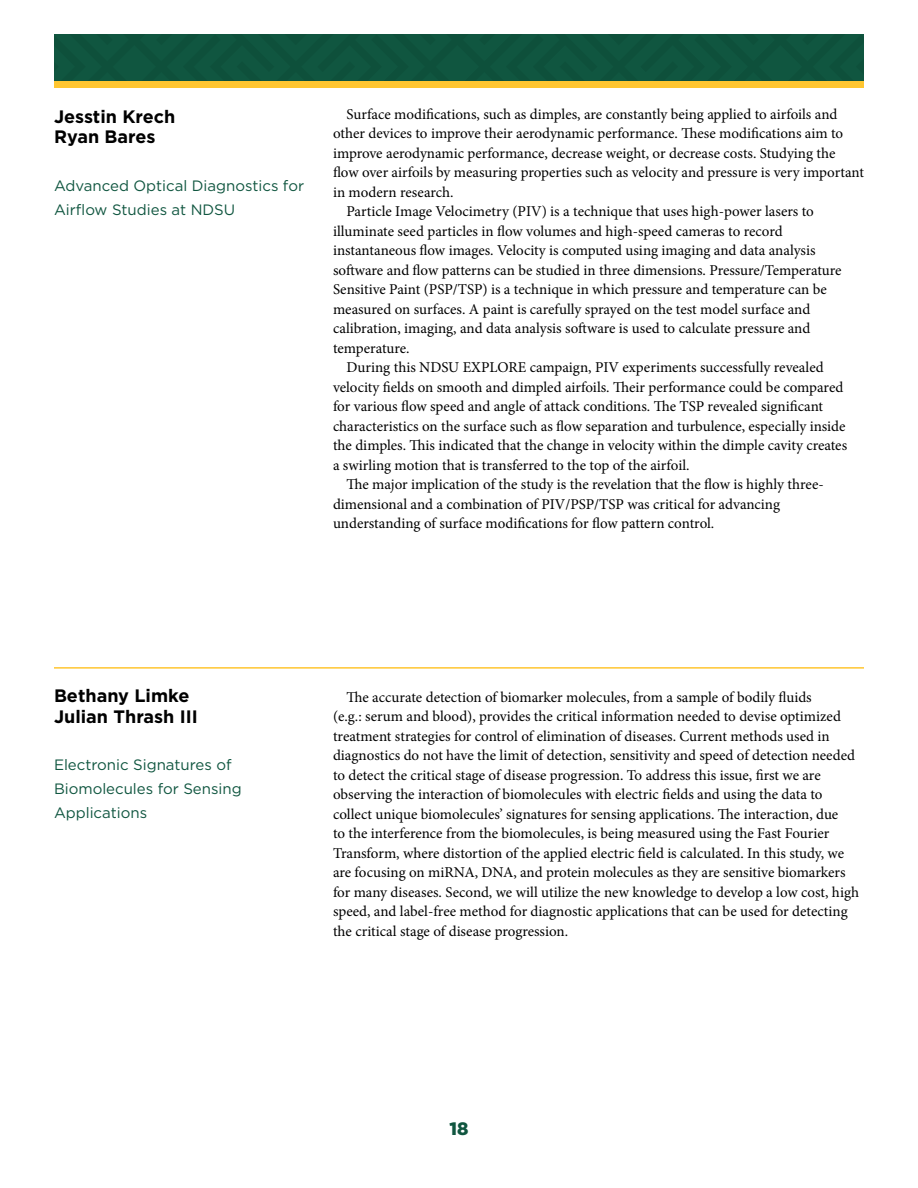
<style>
.page{position:relative;width:918px;height:1188px;background:#fff}
.page>*{position:absolute;margin:0;border:0;box-sizing:border-box;transform-origin:0 0}
.t1{font:700 18px/20.2px "Gotham";color:#000}
.t2{font:900 18px "Gotham";color:#105640}
.t3{font:15px/19.5px "Minion Pro";color:#000}
.t4{font:15px/24px "Gotham";color:#105640}
</style>
<div class="page">
<div style="left:54px;top:35px;width:810px;height:46px;background:#105640"></div>
<div style="left:54px;top:81px;width:810px;height:7px;background:#ffc631"></div>
<hr style="left:54px;top:667px;width:810px;height:2px;background:#ffc631">
<p class="t1" style="left:54px;top:106px;width:123px">Jesstin Krech<br>Ryan Bares</p>
<p class="t4" style="left:54px;top:173px;width:252px">Advanced Optical Diagnostics for<br>Airflow Studies at NDSU</p>
<p class="t3" style="left:346px;top:104px;width:492px">Surface modifications, such as dimples, are constantly being applied to airfoils and</p>
<p class="t3" style="left:333px;top:124px;width:512px">other devices to improve their aerodynamic performance. These modifications aim to</p>
<p class="t3" style="left:333px;top:143px;width:504px">improve aerodynamic performance, decrease weight, or decrease costs. Studying the</p>
<p class="t3" style="left:333px;top:163px;width:533px">flow over airfoils by measuring properties such as velocity and pressure is very important</p>
<p class="t3" style="left:333px;top:182px;width:122px">in modern research.</p>
<p class="t3" style="left:346px;top:202px;width:469px">Particle Image Velocimetry (PIV) is a technique that uses high-power lasers to</p>
<p class="t3" style="left:333px;top:221px;width:451px">illuminate seed particles in flow volumes and high-speed cameras to record</p>
<p class="t3" style="left:333px;top:241px;width:484px">instantaneous flow images. Velocity is computed using imaging and data analysis</p>
<p class="t3" style="left:333px;top:260px;width:510px">software and flow patterns can be studied in three dimensions. Pressure/Temperature</p>
<p class="t3" style="left:333px;top:280px;width:495px">Sensitive Paint (PSP/TSP) is a technique in which pressure and temperature can be</p>
<p class="t3" style="left:333px;top:299px;width:479px">measured on surfaces. A paint is carefully sprayed on the test model surface and</p>
<p class="t3" style="left:333px;top:319px;width:479px">calibration, imaging, and data analysis software is used to calculate pressure and</p>
<p class="t3" style="left:333px;top:338px;width:78px">temperature.</p>
<p class="t3" style="left:346px;top:358px;width:479px">During this NDSU EXPLORE campaign, PIV experiments successfully revealed</p>
<p class="t3" style="left:333px;top:377px;width:512px">velocity fields on smooth and dimpled airfoils. Their performance could be compared</p>
<p class="t3" style="left:333px;top:397px;width:492px">for various flow speed and angle of attack conditions. The TSP revealed significant</p>
<p class="t3" style="left:333px;top:416px;width:514px">characteristics on the surface such as flow separation and turbulence, especially inside</p>
<p class="t3" style="left:333px;top:436px;width:516px">the dimples. This indicated that the change in velocity within the dimple cavity creates</p>
<p class="t3" style="left:333px;top:455px;width:358px">a swirling motion that is transferred to the top of the airfoil.</p>
<p class="t3" style="left:346px;top:475px;width:479px">The major implication of the study is the revelation that the flow is highly three-</p>
<p class="t3" style="left:333px;top:494px;width:449px">dimensional and a combination of PIV/PSP/TSP was critical for advancing</p>
<p class="t3" style="left:333px;top:514px;width:383px">understanding of surface modifications for flow pattern control.</p>
<p class="t1" style="left:54px;top:685px;width:145px">Bethany Limke<br>Julian Thrash III</p>
<p class="t4" style="left:54px;top:753px;width:189px">Electronic Signatures of<br>Biomolecules for Sensing<br>Applications</p>
<p class="t3" style="left:333px;top:687px;width:528px;text-indent:14px">The accurate detection of biomarker molecules, from a sample of bodily fluids<br>(e.g.: serum and blood), provides the critical information needed to devise optimized treatment strategies for control of elimination of diseases. Current methods used in diagnostics do not have the limit of detection, sensitivity and speed of detection needed to detect the critical stage of disease progression. To address this issue, first we are observing the interaction of biomolecules with electric fields and using the data to collect unique biomolecules’ signatures for sensing applications. The interaction, due<br>to the interference from the biomolecules, is being measured using the Fast Fourier Transform, where distortion of the applied electric field is calculated. In this study, we are focusing on miRNA, DNA, and protein molecules as they are sensitive biomarkers for many diseases. Second, we will utilize the new knowledge to develop a low cost, high speed, and label-free method for diagnostic applications that can be used for detecting the critical stage of disease progression.</p>
<p class="t2" style="left:450px;top:1118px;width:20px">18</p>
</div>
